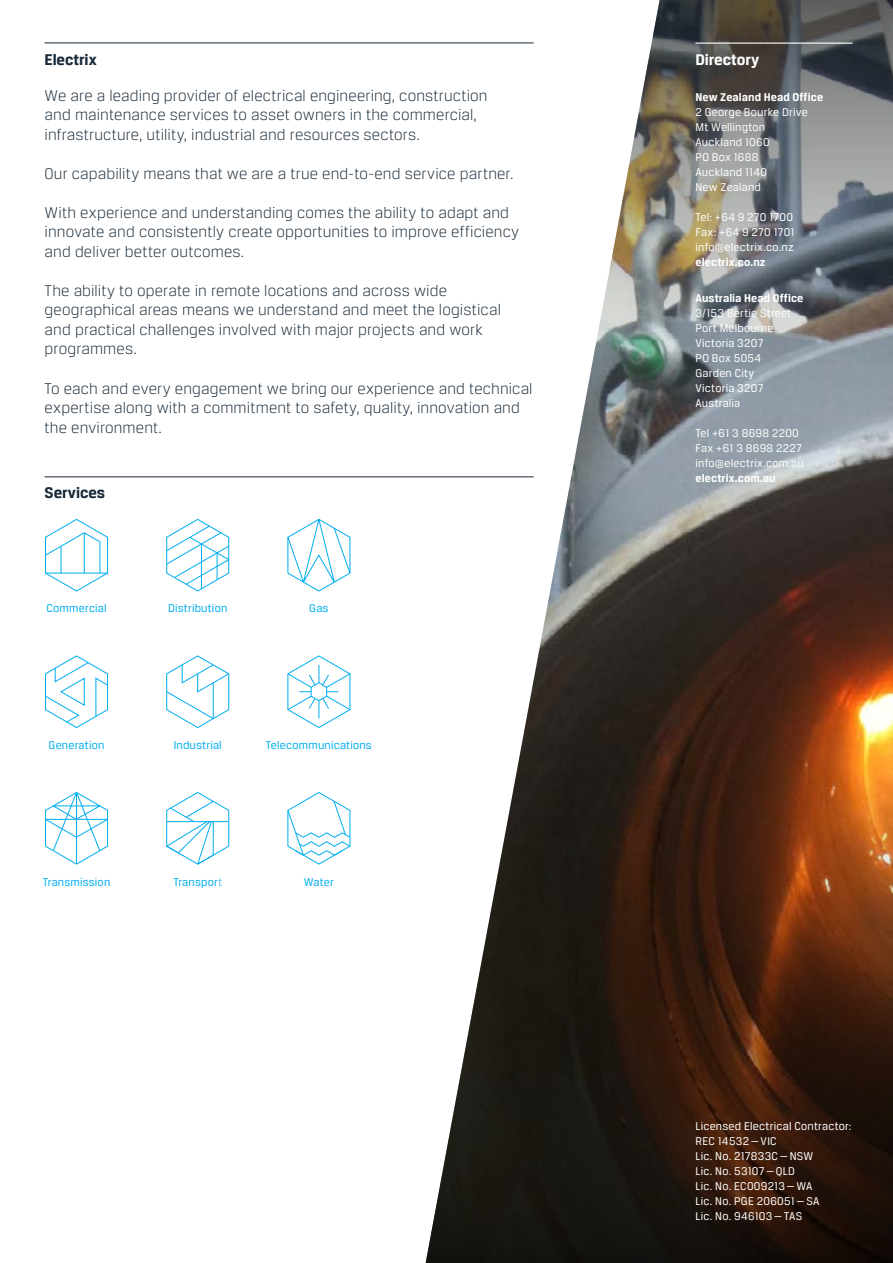
<style>
.page{position:relative;width:893px;height:1263px;background:#fff}
.page>*{position:absolute;margin:0;border:0;box-sizing:border-box;transform-origin:0 0}
.electrix_breuer_ligh{font:300 16.5px/19.5px "Breuer Text";letter-spacing:.01em;color:#172938}
.electrix_breuer_bold{font:700 16.5px "Breuer Text";letter-spacing:-.005em;color:#172938}
._04_electrix_breuer{font:700 16.5px "Breuer Text";letter-spacing:-.005em;color:#fff}
._03_electrix_breuer{font:12px/15px "Breuer Text";letter-spacing:.02em;color:#fff}
._03_electrix_breuer-2{font:12px "Breuer Text";letter-spacing:.015em;color:#00aeef}
._03_electrix_breuer-3{font:700 12px "Breuer Text";letter-spacing:.005em;color:#fff}
.s1{font-weight:300}
</style>
<div class="page">
<img style="left:426px;top:42px;width:467px;height:719px">
<svg style="left:425px;top:761px;width:468px;height:502px;background:#4a3528"></svg>
<svg style="left:567px;top:0;width:326px;height:502px;background:#8b8e8f"></svg>
<hr style="left:695px;top:43px;width:158px;height:1px;background:#fff">
<hr style="left:45px;top:43px;width:489px;height:1px;background:#172938">
<hr style="left:45px;top:476px;width:489px;height:1px;background:#172938">
<svg style="left:45px;top:518px;width:63px;height:74px"></svg>
<svg style="left:287px;top:655px;width:64px;height:73px"></svg>
<svg style="left:166px;top:792px;width:64px;height:73px"></svg>
<svg style="left:166px;top:518px;width:64px;height:74px"></svg>
<svg style="left:287px;top:518px;width:64px;height:74px"></svg>
<svg style="left:166px;top:655px;width:64px;height:73px"></svg>
<hr style="left:213px;top:683px;width:1px;height:36px;background:#00aeef">
<svg style="left:45px;top:792px;width:64px;height:73px"></svg>
<svg style="left:287px;top:792px;width:64px;height:73px"></svg>
<svg style="left:45px;top:655px;width:64px;height:73px"></svg>
<p class="electrix_breuer_bold" style="left:45px;top:50px;width:54px">Electrix</p>
<p class="electrix_breuer_ligh" style="left:45px;top:86px;width:444px">We are a leading provider of electrical engineering, construction and maintenance services to asset owners in the commercial, infrastructure, utility, industrial and resources sectors.</p>
<p class="electrix_breuer_ligh" style="left:45px;top:164px;width:470px">Our capability means that we are a true end-to-end service partner.</p>
<p class="electrix_breuer_ligh" style="left:45px;top:203px;width:476px">With experience and understanding comes the ability to adapt and innovate and consistently create opportunities to improve efficiency and deliver better outcomes.</p>
<p class="electrix_breuer_ligh" style="left:45px;top:281px;width:458px">The ability to operate in remote locations and across wide geographical areas means we understand and meet the logistical and practical challenges involved with major projects and work programmes.</p>
<p class="electrix_breuer_ligh" style="left:45px;top:378px;width:489px">To each and every engagement we bring our experience and technical expertise along with a commitment to safety, quality, innovation and the environment.</p>
<p class="electrix_breuer_bold" style="left:45px;top:484px;width:62px">Services</p>
<p class="_03_electrix_breuer-2" style="left:46px;top:602px;width:62px">Commercial</p>
<p class="_03_electrix_breuer-2" style="left:49px;top:738px;width:57px">Generation</p>
<p class="_03_electrix_breuer-2" style="left:168px;top:602px;width:61px">Distribution</p>
<p class="_03_electrix_breuer-2" style="left:309px;top:602px;width:21px">Gas</p>
<p class="_03_electrix_breuer-2" style="left:174px;top:738px;width:50px">Industrial</p>
<p class="_03_electrix_breuer-2" style="left:266px;top:738px;width:107px">Telecommunications</p>
<p class="_03_electrix_breuer-2" style="left:43px;top:875px;width:69px">Transmission</p>
<p class="_03_electrix_breuer-2" style="left:304px;top:875px;width:32px">Water</p>
<p class="_03_electrix_breuer-2" style="left:173px;top:875px;width:50px">Transpor<span class="s1">t</span></p>
<p class="_04_electrix_breuer" style="left:695px;top:50px;width:65px">Directory</p>
<p class="_03_electrix_breuer-3" style="left:695px;top:90px;width:129px">New Zealand Head Office</p>
<p class="_03_electrix_breuer" style="left:695px;top:104px;width:114px">2 George Bourke Drive</p>
<p class="_03_electrix_breuer" style="left:695px;top:119px;width:71px">Mt Wellington</p>
<p class="_03_electrix_breuer" style="left:695px;top:134px;width:76px">Auckland 1060</p>
<p class="_03_electrix_breuer" style="left:695px;top:149px;width:65px">PO Box 1688</p>
<p class="_03_electrix_breuer" style="left:695px;top:164px;width:73px">Auckland 1140</p>
<p class="_03_electrix_breuer" style="left:695px;top:179px;width:67px">New Zealand</p>
<p class="_03_electrix_breuer" style="left:695px;top:209px;width:99px">Tel: +64 9 270 1700</p>
<p class="_03_electrix_breuer" style="left:695px;top:224px;width:101px">Fax: +64 9 270 1701</p>
<p class="_03_electrix_breuer" style="left:695px;top:239px;width:100px">info@electrix.co.nz</p>
<p class="_03_electrix_breuer-3" style="left:695px;top:255px;width:71px">electrix.co.nz</p>
<p class="_03_electrix_breuer-3" style="left:695px;top:291px;width:109px">Australia Head Office</p>
<p class="_03_electrix_breuer" style="left:695px;top:305px;width:98px">3/153 Bertie Street</p>
<p class="_03_electrix_breuer" style="left:695px;top:320px;width:79px">Port Melbourne<br>Victoria 3207</p>
<p class="_03_electrix_breuer" style="left:695px;top:350px;width:67px">PO Box 5054<br>Garden City</p>
<p class="_03_electrix_breuer" style="left:695px;top:380px;width:69px">Victoria 3207</p>
<p class="_03_electrix_breuer" style="left:695px;top:395px;width:46px">Australia</p>
<p class="_03_electrix_breuer" style="left:695px;top:425px;width:105px">Tel +61 3 8698 2200</p>
<p class="_03_electrix_breuer" style="left:695px;top:440px;width:108px">Fax +61 3 8698 2227</p>
<p class="_03_electrix_breuer" style="left:695px;top:455px;width:110px">info@electrix.com.au</p>
<p class="_03_electrix_breuer-3" style="left:695px;top:471px;width:82px">electrix.com.au</p>
<p class="_03_electrix_breuer" style="left:695px;top:1118px;width:157px">Licensed Electrical Contractor:</p>
<p class="_03_electrix_breuer" style="left:695px;top:1133px;width:83px">REC 14532—VIC</p>
<p class="_03_electrix_breuer" style="left:695px;top:1148px;width:119px">Lic. No. 217833C—NSW</p>
<p class="_03_electrix_breuer" style="left:695px;top:1163px;width:101px">Lic. No. 53107—QLD</p>
<p class="_03_electrix_breuer" style="left:695px;top:1178px;width:118px">Lic. No. EC009213—WA</p>
<p class="_03_electrix_breuer" style="left:695px;top:1193px;width:125px">Lic. No. PGE 206051—SA</p>
<p class="_03_electrix_breuer" style="left:695px;top:1208px;width:108px">Lic. No. 946103—TAS</p>
</div>
